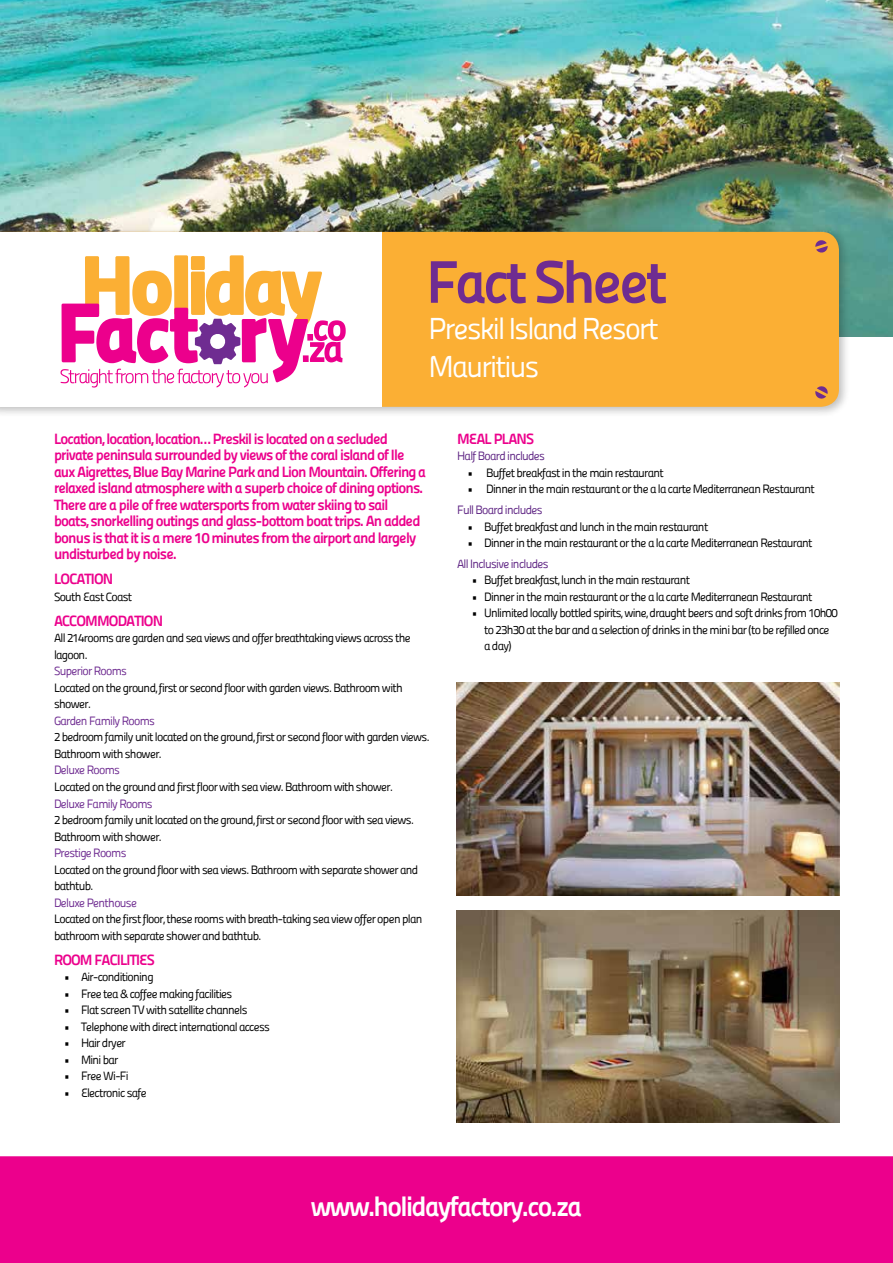
<style>
.page{position:relative;width:893px;height:1263px;background:#fff}
.page>*{position:absolute;margin:0;border:0;box-sizing:border-box;transform-origin:0 0}
.t1{font:60px "Panefresco 800 wt";letter-spacing:-.06em;color:#6f2c91}
.t2{font:30px/38.2px "Panefresco 400 wt";letter-spacing:-.06em;color:#fff}
.t3{font:27.75px "Panefresco 800 wt";letter-spacing:-.06em;color:#fff}
.t4{font:15px/16.5px "Panefresco 800 wt";letter-spacing:-.06em;color:#ec008c}
.t5{font:12px/16.5px "Panefresco 400 wt";letter-spacing:-.06em;color:#000}
.t6{font:12px "Panefresco 400 wt";letter-spacing:-.06em;color:#6f2c91}
.t7{font:12px "Panefresco 400 wt";letter-spacing:-.06em;color:#5f2584}
</style>
<div class="page">
<img style="left:0;top:0;width:893px;height:337px">
<div style="left:0;top:1156px;width:893px;height:107px;background:#ec008c"></div>
<div style="left:0;top:226px;width:850px;height:191px;background:#000;opacity:.25"></div>
<div style="left:381px;top:232px;width:458px;height:175px;background:#fbaf34"></div>
<svg style="left:815px;top:240px;width:13px;height:13px"></svg>
<svg style="left:815px;top:386px;width:13px;height:13px"></svg>
<div style="left:0;top:232px;width:381px;height:175px;background:#fff"></div>
<svg style="left:61px;top:255px;width:285px;height:133px"></svg>
<img style="left:456px;top:682px;width:384px;height:213px">
<img style="left:456px;top:910px;width:384px;height:213px">
<h1 class="t1" style="left:426px;top:235px;width:242px">Fact Sheet</h1>
<h2 class="t2" style="left:428px;top:308px;width:232px">Preskil Island Resort<br>Mauritius</h2>
<p class="t4" style="left:54px;top:429px;width:374px">Location, location, location… Preskil is located on a secluded private peninsula surrounded by views of the coral island of Ile aux Aigrettes, Blue Bay Marine Park and Lion Mountain. Offering a relaxed island atmosphere with a superb choice of dining options.<br>There are a pile of free watersports from water skiing to sail boats, snorkelling outings and glass-bottom boat trips. An added bonus is that it is a mere 10 minutes from the airport and largely undisturbed by noise.</p>
<p class="t4" style="left:54px;top:570px;width:61px">LOCATION</p>
<p class="t5" style="left:54px;top:588px;width:80px">South East Coast</p>
<p class="t4" style="left:54px;top:612px;width:111px">ACCOMMODATION</p>
<p class="t5" style="left:54px;top:629px;width:358px">All 214rooms are garden and sea views and offer breathtaking views across the lagoon.</p>
<p class="t6" style="left:54px;top:662px;width:75px">Superior Rooms</p>
<p class="t5" style="left:54px;top:679px;width:350px">Located on the ground, first or second floor with garden views. Bathroom with shower.</p>
<p class="t6" style="left:54px;top:712px;width:103px">Garden Family Rooms</p>
<p class="t5" style="left:54px;top:728px;width:377px">2 bedroom family unit located on the ground, first or second floor with garden views.<br>Bathroom with shower.</p>
<p class="t6" style="left:54px;top:761px;width:68px">Deluxe Rooms</p>
<p class="t5" style="left:54px;top:778px;width:340px">Located on the ground and first floor with sea view. Bathroom with shower.</p>
<p class="t6" style="left:54px;top:794px;width:100px">Deluxe Family Rooms</p>
<p class="t5" style="left:54px;top:811px;width:361px">2 bedroom family unit located on the ground, first or second floor with sea views.<br>Bathroom with shower.</p>
<p class="t6" style="left:54px;top:844px;width:74px">Prestige Rooms</p>
<p class="t5" style="left:54px;top:860px;width:366px">Located on the ground floor with sea views. Bathroom with separate shower and bathtub.</p>
<p class="t6" style="left:54px;top:893px;width:85px">Deluxe Penthouse</p>
<p class="t5" style="left:54px;top:910px;width:370px">Located on the first floor, these rooms with breath-taking sea view offer open plan bathroom with separate shower and bathtub.</p>
<p class="t4" style="left:54px;top:950px;width:102px">ROOM FACILITIES</p>
<p class="t5" style="left:64px;top:968px;width:91px">• Air-conditioning</p>
<p class="t5" style="left:64px;top:984px;width:170px">• Free tea &amp; coffee making facilities</p>
<p class="t5" style="left:64px;top:1001px;width:185px">• Flat screen TV with satellite channels</p>
<p class="t5" style="left:64px;top:1017px;width:208px">• Telephone with direct international access</p>
<p class="t5" style="left:64px;top:1034px;width:63px">• Hair dryer</p>
<p class="t5" style="left:64px;top:1050px;width:56px">• Mini bar</p>
<p class="t5" style="left:64px;top:1067px;width:66px">• Free Wi-Fi</p>
<p class="t5" style="left:64px;top:1083px;width:84px">• Electronic safe</p>
<p class="t4" style="left:457px;top:429px;width:78px">MEAL PLANS</p>
<p class="t7" style="left:457px;top:447px;width:89px">Half Board includes</p>
<p class="t5" style="left:467px;top:464px;width:198px">• Buffet breakfast in the main restaurant</p>
<p class="t5" style="left:467px;top:480px;width:349px">• Dinner in the main restaurant or the a la carte Mediterranean Restaurant</p>
<p class="t7" style="left:457px;top:501px;width:87px">Full Board includes</p>
<p class="t5" style="left:467px;top:518px;width:243px">• Buffet breakfast and lunch in the main restaurant</p>
<p class="t5" style="left:467px;top:534px;width:347px">• Dinner in the main restaurant or the a la carte Mediterranean Restaurant</p>
<p class="t7" style="left:457px;top:555px;width:93px">All Inclusive includes</p>
<p class="t5" style="left:471px;top:571px;width:220px">• Buffet breakfast, lunch in the main restaurant</p>
<p class="t5" style="left:471px;top:588px;width:343px">• Dinner in the main restaurant or the a la carte Mediterranean Restaurant</p>
<p class="t5" style="left:484px;top:604px;width:355px;text-indent:-13px">• Unlimited locally bottled spirits, wine, draught beers and soft drinks from 10h00 to 23h30 at the bar and a selection of drinks in the mini bar (to be refilled once a day)</p>
<h3 class="t3" style="left:311px;top:1185px;width:273px">www.holidayfactory.co.za</h3>
</div>
